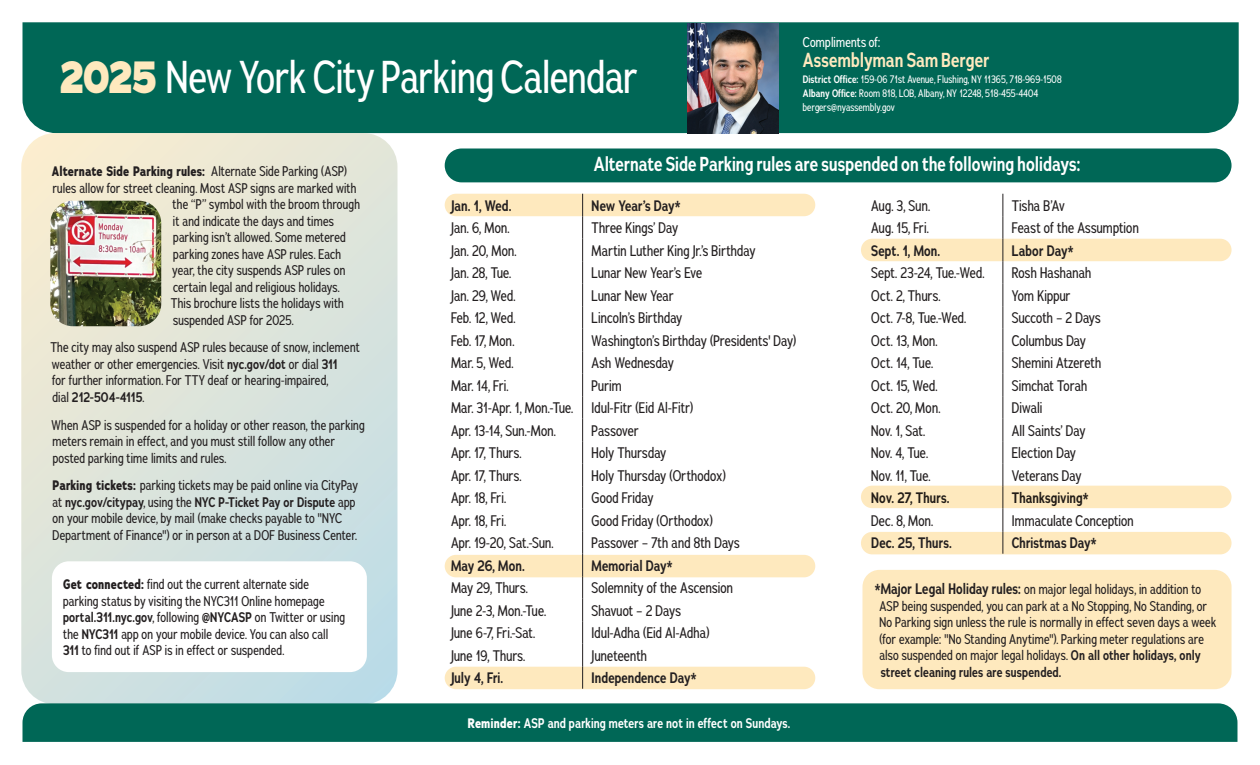
<style>
.page{position:relative;width:1260px;height:765px;background:#fff}
.page>*{position:absolute;margin:0;border:0;box-sizing:border-box;transform-origin:0 0}
.t1{font:45px "Adrianna Condensed";letter-spacing:-.015em;color:#fff}
.t2{font:600 20px "Adrianna Condensed";color:#fff}
.t3{font:600 20px "Adrianna Condensed";color:#fee9be}
.t4{font:15px/22.5px "Adrianna Condensed";letter-spacing:-.005em;color:#231f20}
.t5{font:600 15px "Adrianna Condensed";color:#231f20}
.t6{font:13.75px/16.5px "Adrianna Condensed";color:#231f20}
.t7{font:600 13.75px "Adrianna Condensed";letter-spacing:.005em;color:#fff}
.t8{font:700 13.75px "Adrianna Condensed";color:#231f20}
.t9{font:13.75px "Adrianna Condensed";color:#fff}
.t10{font:10.62px/14px "Adrianna Condensed";color:#fff}
.s1{font-weight:800;color:#fee9be}
.s2{font-weight:600}
.s3{font-weight:400}
.s4{font-weight:700}
.s5{font-weight:600;font-size:15px}
</style>
<div class="page">
<div style="left:22px;top:22px;width:1217px;height:113px;background:#006756"></div>
<svg style="left:21px;top:133px;width:377px;height:571px;background:#dce4da"></svg>
<div style="left:445px;top:148px;width:787px;height:34px;background:#006756;border-radius:17px"></div>
<img style="left:50px;top:201px;width:111px;height:125px">
<div style="left:52px;top:561px;width:315px;height:111px;background:#fff;border-radius:17px"></div>
<div style="left:445px;top:194px;width:370px;height:22px;background:#fee9be;border-radius:11px"></div>
<div style="left:445px;top:555px;width:370px;height:22px;background:#fee9be;border-radius:11px"></div>
<div style="left:445px;top:667px;width:370px;height:22px;background:#fee9be;border-radius:11px"></div>
<div style="left:861px;top:239px;width:371px;height:22px;background:#fee9be;border-radius:11px"></div>
<div style="left:861px;top:532px;width:371px;height:22px;background:#fee9be;border-radius:11px"></div>
<svg style="left:582px;top:194px;width:1px;height:495px"></svg>
<svg style="left:1003px;top:194px;width:1px;height:360px"></svg>
<div style="left:862px;top:570px;width:370px;height:119px;background:#fee9be;border-radius:17px"></div>
<div style="left:22px;top:703px;width:1216px;height:39px;background:#006756"></div>
<div style="left:861px;top:486px;width:371px;height:22px;background:#fee9be;border-radius:11px"></div>
<img style="left:687px;top:23px;width:92px;height:110px">
<h1 class="t1" style="left:60px;top:48px;width:580px"><span class="s1">2025</span> New York City Parking Calendar</h1>
<p class="t9" style="left:803px;top:33px;width:79px">Compliments of:</p>
<h2 class="t3" style="left:803px;top:47px;width:188px">Assemblyman Sam Berger</h2>
<p class="t10" style="left:803px;top:72px;width:260px"><span class="s2">District Office:</span> 159-06 71st Avenue, Flushing, NY 11365, 718-969-1508<br><span class="s2">Albany Office:</span> Room 818, LOB, Albany, NY 12248, 518-455-4404 bergers@nyassembly.gov</p>
<p class="t8" style="left:52px;top:163px;width:297px">Alternate Side Parking rules: <span class="s3">Alternate Side Parking (ASP)</span></p>
<p class="t6" style="left:53px;top:180px;width:305px">rules allow for street cleaning. Most ASP signs are marked with</p>
<p class="t6" style="left:173px;top:196px;width:189px">the “P” symbol with the broom through</p>
<p class="t6" style="left:173px;top:213px;width:163px">it and indicate the days and times</p>
<p class="t6" style="left:173px;top:229px;width:174px">parking isn’t allowed. Some metered</p>
<p class="t6" style="left:173px;top:246px;width:170px">parking zones have ASP rules. Each</p>
<p class="t6" style="left:172px;top:262px;width:175px">year, the city suspends ASP rules on</p>
<p class="t6" style="left:173px;top:279px;width:168px">certain legal and religious holidays.</p>
<p class="t6" style="left:171px;top:295px;width:175px">This brochure lists the holidays with</p>
<p class="t6" style="left:173px;top:312px;width:122px">suspended ASP for 2025.</p>
<p class="t6" style="left:50px;top:339px;width:311px">The city may also suspend ASP rules because of snow, inclement weather or other emergencies. Visit <span class="s2">nyc.gov/dot</span> or dial <span class="s2">311<br></span>for further information. For TTY deaf or hearing-impaired,<br>dial <span class="s2">212-504-4115</span>.</p>
<p class="t6" style="left:52px;top:417px;width:315px">When ASP is suspended for a holiday or other reason, the parking meters remain in effect, and you must still follow any other posted parking time limits and rules.</p>
<p class="t6" style="left:52px;top:477px;width:307px"><span class="s4">Parking tickets:</span> parking tickets may be paid online via CityPay at <span class="s2">nyc.gov/citypay</span>, using the <span class="s2">NYC P-Ticket Pay or Dispute</span> app on your mobile device, by mail (make checks payable to "NYC Department of Finance") or in person at a DOF Business Center.</p>
<p class="t6" style="left:63px;top:576px;width:284px"><span class="s4">Get connected:</span> find out the current alternate side parking status by visiting the NYC311 Online homepage <span class="s2">portal.311.nyc.gov</span>, following <span class="s2">@NYCASP</span> on Twitter or using the <span class="s2">NYC311</span> app on your mobile device. You can also call <span class="s2">311</span> to find out if ASP is in effect or suspended.</p>
<h2 class="t2" style="left:594px;top:151px;width:488px">Alternate Side Parking rules are suspended on the following holidays:</h2>
<p class="t5" style="left:451px;top:196px;width:62px">Jan. 1, Wed.</p>
<p class="t5" style="left:592px;top:196px;width:91px">New Year’s Day*</p>
<p class="t4" style="left:451px;top:217px;width:60px">Jan. 6, Mon.</p>
<p class="t4" style="left:592px;top:217px;width:88px">Three Kings’ Day</p>
<p class="t4" style="left:451px;top:239px;width:67px">Jan. 20, Mon.</p>
<p class="t4" style="left:592px;top:239px;width:166px">Martin Luther King Jr.’s Birthday</p>
<p class="t4" style="left:451px;top:262px;width:62px">Jan. 28, Tue.</p>
<p class="t4" style="left:592px;top:262px;width:112px">Lunar New Year’s Eve</p>
<p class="t4" style="left:451px;top:284px;width:66px">Jan. 29, Wed.</p>
<p class="t4" style="left:592px;top:284px;width:84px">Lunar New Year</p>
<p class="t4" style="left:451px;top:307px;width:66px">Feb. 12, Wed.</p>
<p class="t4" style="left:592px;top:307px;width:92px">Lincoln’s Birthday</p>
<p class="t4" style="left:451px;top:329px;width:65px">Feb. 17, Mon.</p>
<p class="t4" style="left:592px;top:329px;width:206px">Washington’s Birthday (Presidents' Day)</p>
<p class="t4" style="left:451px;top:352px;width:64px">Mar. 5, Wed.</p>
<p class="t4" style="left:592px;top:352px;width:84px">Ash Wednesday</p>
<p class="t4" style="left:451px;top:374px;width:59px">Mar. 14, Fri.</p>
<p class="t4" style="left:451px;top:374px;width:244px;text-indent:141px">Purim<br>Mar. 31-Apr. 1, Mon.-Tue. Idul-Fitr (Eid Al-Fitr)<br>Apr. 13-14, Sun.-Mon.</p>
<p class="t4" style="left:592px;top:419px;width:49px">Passover</p>
<p class="t4" style="left:451px;top:442px;width:72px">Apr. 17, Thurs.</p>
<p class="t4" style="left:592px;top:442px;width:76px">Holy Thursday</p>
<p class="t4" style="left:451px;top:464px;width:72px">Apr. 17, Thurs.</p>
<p class="t4" style="left:592px;top:464px;width:136px">Holy Thursday (Orthodox)</p>
<p class="t4" style="left:451px;top:487px;width:57px">Apr. 18, Fri.</p>
<p class="t4" style="left:592px;top:487px;width:63px">Good Friday</p>
<p class="t4" style="left:451px;top:509px;width:57px">Apr. 18, Fri.</p>
<p class="t4" style="left:592px;top:509px;width:123px">Good Friday (Orthodox)</p>
<p class="t4" style="left:451px;top:532px;width:104px">Apr. 19-20, Sat.-Sun.</p>
<p class="t4" style="left:592px;top:532px;width:150px">Passover – 7th and 8th Days</p>
<p class="t5" style="left:451px;top:556px;width:75px">May 26, Mon.</p>
<p class="t5" style="left:592px;top:556px;width:83px">Memorial Day*</p>
<p class="t4" style="left:451px;top:577px;width:79px">May 29, Thurs.</p>
<p class="t4" style="left:592px;top:577px;width:143px">Solemnity of the Ascension</p>
<p class="t4" style="left:451px;top:599px;width:97px">June 2-3, Mon.-Tue.</p>
<p class="t4" style="left:592px;top:599px;width:91px">Shavuot – 2 Days</p>
<p class="t4" style="left:451px;top:622px;width:86px">June 6-7, Fri.-Sat.</p>
<p class="t4" style="left:592px;top:622px;width:119px">Idul-Adha (Eid Al-Adha)</p>
<p class="t4" style="left:451px;top:644px;width:76px">June 19, Thurs.</p>
<p class="t4" style="left:592px;top:644px;width:57px">Juneteenth</p>
<p class="t5" style="left:451px;top:668px;width:54px">July 4, Fri.</p>
<p class="t5" style="left:592px;top:668px;width:106px">Independence Day*</p>
<p class="t7" style="left:468px;top:714px;width:324px"><span class="s4">Reminder:</span> ASP and parking meters are not in effect on Sundays.</p>
<p class="t4" style="left:871px;top:194px;width:61px">Aug. 3, Sun.</p>
<p class="t4" style="left:1012px;top:194px;width:54px">Tisha B’Av</p>
<p class="t4" style="left:871px;top:217px;width:59px">Aug. 15, Fri.</p>
<p class="t4" style="left:1012px;top:217px;width:129px">Feast of the Assumption</p>
<p class="t5" style="left:871px;top:241px;width:71px">Sept. 1, Mon.</p>
<p class="t5" style="left:1012px;top:241px;width:63px">Labor Day*</p>
<p class="t4" style="left:871px;top:262px;width:115px">Sept. 23-24, Tue.-Wed.</p>
<p class="t4" style="left:1012px;top:262px;width:81px">Rosh Hashanah</p>
<p class="t4" style="left:871px;top:284px;width:71px">Oct. 2, Thurs.</p>
<p class="t4" style="left:1012px;top:284px;width:60px">Yom Kippur</p>
<p class="t4" style="left:871px;top:307px;width:97px">Oct. 7-8, Tue.-Wed.</p>
<p class="t4" style="left:1012px;top:307px;width:91px">Succoth – 2 Days</p>
<p class="t4" style="left:871px;top:329px;width:68px">Oct. 13, Mon.</p>
<p class="t4" style="left:1012px;top:329px;width:76px">Columbus Day</p>
<p class="t4" style="left:871px;top:352px;width:64px">Oct. 14, Tue.</p>
<p class="t4" style="left:1012px;top:352px;width:91px">Shemini Atzereth</p>
<p class="t4" style="left:871px;top:374px;width:68px">Oct. 15, Wed.</p>
<p class="t4" style="left:1012px;top:374px;width:77px">Simchat Torah</p>
<p class="t4" style="left:871px;top:397px;width:71px">Oct. 20, Mon.</p>
<p class="t4" style="left:1012px;top:397px;width:32px">Diwali</p>
<p class="t4" style="left:871px;top:419px;width:56px">Nov. 1, Sat.</p>
<p class="t4" style="left:1012px;top:419px;width:75px">All Saints’ Day</p>
<p class="t4" style="left:871px;top:442px;width:58px">Nov. 4, Tue.</p>
<p class="t4" style="left:1012px;top:442px;width:66px">Election Day</p>
<p class="t4" style="left:871px;top:464px;width:61px">Nov. 11, Tue.</p>
<p class="t4" style="left:1012px;top:464px;width:71px">Veterans Day</p>
<p class="t5" style="left:871px;top:488px;width:80px">Nov. 27, Thurs.</p>
<p class="t5" style="left:1012px;top:488px;width:78px">Thanksgiving*</p>
<p class="t4" style="left:871px;top:509px;width:64px">Dec. 8, Mon.</p>
<p class="t4" style="left:1012px;top:509px;width:124px">Immaculate Conception</p>
<p class="t5" style="left:871px;top:533px;width:82px">Dec. 25, Thurs.</p>
<p class="t5" style="left:1012px;top:533px;width:86px">Christmas Day*</p>
<p class="t6" style="left:879px;top:581px;width:338px;text-indent:-4px"><span class="s5">*Major Legal Holiday rules:</span> on major legal holidays, in addition to ASP being suspended, you can park at a No Stopping, No Standing, or No Parking sign unless the rule is normally in effect seven days a week (for example: "No Standing Anytime"). Parking meter regulations are also suspended on major legal holidays. <span class="s2">On all other holidays, only street cleaning rules are suspended.</span></p>
</div>
